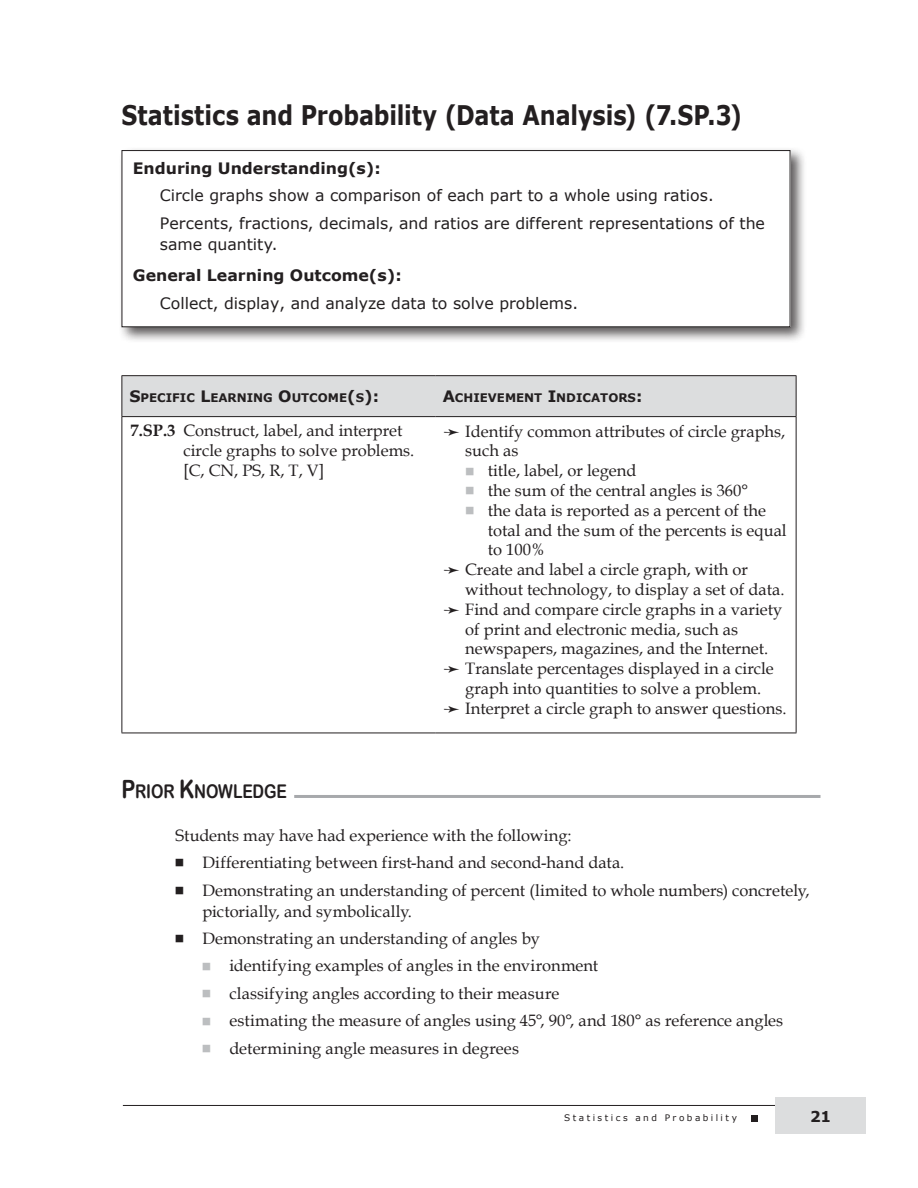
<style>
.page{position:relative;width:918px;height:1188px;background:#fff}
.page>*{position:absolute;margin:0;border:0;box-sizing:border-box;transform-origin:0 0}
.Head_A-sub-bold{font:700 27px "Verdana";letter-spacing:-.005em;color:#231f20;scale:.83 1}
.Head_B_line{font:18.9px "Arial Rounded MT Bold";letter-spacing:-.01em;color:#231f20;scale:.83 1}
.SLO_Box_Bullet_with{font:16.5px/19.8px "Book Antiqua";color:#231f20}
.SLO_Box_First_Line{font:16.5px/19.8px "Book Antiqua";color:#231f20}
.Paragraph___06{font:16.5px "Book Antiqua";color:#231f20}
.t1{font:15.75px/27.5px "Verdana";color:#231f20}
.t2{font:700 15.75px/31.8px "Verdana";color:#231f20}
.t3{font:700 15px "Verdana";color:#231f20}
.SLO_Box_Heading{font:700 11.85px "Verdana";color:#231f20}
.t4{font:9px "Verdana";letter-spacing:.275em;color:#231f20}
.s1{font-weight:700}
.s2{font-weight:400}
.s3{font-size:15.75px}
.s4{font-size:25.2px}
</style>
<div class="page">
<hr style="left:123px;top:1105px;width:731px;height:1px;background:#231f20">
<div style="left:775px;top:1097px;width:91px;height:37px;background:#dcddde"></div>
<div style="left:751px;top:1115px;width:7px;height:7px;background:#231f20"></div>
<div style="left:118px;top:146px;width:689px;height:197px;background:#231f20;opacity:.75"></div>
<div style="left:122px;top:151px;width:668px;height:176px;background:#fff"></div>
<div style="left:122px;top:150px;width:669px;height:177px;border:1px solid #231f20"></div>
<div style="left:123px;top:376px;width:673px;height:40px;background:#dcddde"></div>
<hr style="left:122px;top:375px;width:313px;height:1px;background:#231f20">
<hr style="left:122px;top:376px;width:1px;height:40px;background:#231f20">
<hr style="left:435px;top:375px;width:361px;height:1px;background:#231f20">
<hr style="left:796px;top:376px;width:1px;height:40px;background:#231f20">
<hr style="left:122px;top:416px;width:313px;height:1px;background:#231f20">
<hr style="left:435px;top:416px;width:361px;height:1px;background:#231f20">
<hr style="left:122px;top:417px;width:1px;height:316px;background:#231f20">
<hr style="left:796px;top:417px;width:1px;height:316px;background:#231f20">
<hr style="left:122px;top:733px;width:313px;height:1px;background:#231f20">
<hr style="left:435px;top:733px;width:361px;height:1px;background:#231f20">
<hr style="left:294px;top:795px;width:527px;height:3px;background:#a7a9ac">
<p class="Head_A-sub-bold" style="left:122px;top:96px;width:749px">Statistics and Probability (Data Analysis) (7.SP.3)</p>
<p class="t1" style="left:160px;top:154px;width:607px;text-indent:-27px"><span class="s1">Enduring Understanding(s):<br></span>Circle graphs show a comparison of each part to a whole using ratios.<br>Percents, fractions, decimals, and ratios are different representations of the</p>
<p class="t2" style="left:133px;top:228px;width:270px;text-indent:27px"><span class="s2">same quantity.<br></span>General Learning Outcome(s):</p>
<p class="t1" style="left:160px;top:289px;width:420px">Collect, display, and analyze data to solve problems.</p>
<p class="SLO_Box_Heading" style="left:129px;top:389px;width:251px"><span class="s3">S</span>PECIFIC <span class="s3">L</span>EARNING <span class="s3">O</span>UTCOME<span class="s3">(</span>S<span class="s3">):</span></p>
<p class="SLO_Box_Heading" style="left:443px;top:389px;width:201px"><span class="s3">A</span>CHIEVEMENT <span class="s3">I</span> NDICATORS<span class="s3">:</span></p>
<p class="SLO_Box_First_Line" style="left:183px;top:420px;width:233px;text-indent:-53px"><span class="s1">7.SP.3</span> Construct, label, and interpret circle graphs to solve problems. [C, CN, PS, R, T, V]</p>
<p class="SLO_Box_Bullet_with" style="left:465px;top:421px;width:322px">Identify common attributes of circle graphs, such as</p>
<p class="SLO_Box_Bullet_with" style="left:466px;top:460px;width:172px"><sup>■</sup> title, label, or legend</p>
<p class="SLO_Box_Bullet_with" style="left:466px;top:480px;width:284px"><sup>■</sup> the sum of the central angles is 360°</p>
<p class="SLO_Box_Bullet_with" style="left:488px;top:500px;width:301px;text-indent:-22px"><sup>■</sup> the data is reported as a percent of the total and the sum of the percents is equal to 100%</p>
<p class="SLO_Box_Bullet_with" style="left:465px;top:559px;width:321px">Create and label a circle graph, with or without technology, to display a set of data.</p>
<p class="SLO_Box_Bullet_with" style="left:465px;top:599px;width:319px">Find and compare circle graphs in a variety of print and electronic media, such as newspapers, magazines, and the Internet.</p>
<p class="SLO_Box_Bullet_with" style="left:465px;top:658px;width:310px">Translate percentages displayed in a circle graph into quantities to solve a problem.</p>
<p class="SLO_Box_Bullet_with" style="left:465px;top:698px;width:323px">Interpret a circle graph to answer questions.</p>
<p class="Head_B_line" style="left:122px;top:780px;width:201px"><span class="s4">P</span>RIOR <span class="s4">K</span>NOWLEDGE</p>
<p class="Paragraph___06" style="left:176px;top:823px;width:398px">Students may have had experience with the following:</p>
<p class="SLO_Box_Bullet_with" style="left:202px;top:852px;width:423px">Differentiating between first-hand and second-hand data.</p>
<p class="SLO_Box_Bullet_with" style="left:202px;top:879px;width:609px;line-height:21px">Demonstrating an understanding of percent (limited to whole numbers) concretely, pictorially, and symbolically.</p>
<p class="SLO_Box_Bullet_with" style="left:202px;top:928px;width:339px">Demonstrating an understanding of angles by</p>
<p class="SLO_Box_Bullet_with" style="left:230px;top:956px;width:370px">identifying examples of angles in the environment</p>
<p class="SLO_Box_Bullet_with" style="left:230px;top:983px;width:332px">classifying angles according to their measure</p>
<p class="SLO_Box_Bullet_with" style="left:230px;top:1011px;width:555px">estimating the measure of angles using 45°, 90°, and 180° as reference angles</p>
<p class="SLO_Box_Bullet_with" style="left:230px;top:1038px;width:291px">determining angle measures in degrees</p>
<p class="t4" style="left:564px;top:1112px;width:174px">Statistics and Probability</p>
<p class="t3" style="left:810px;top:1106px;width:22px">21</p>
</div>
